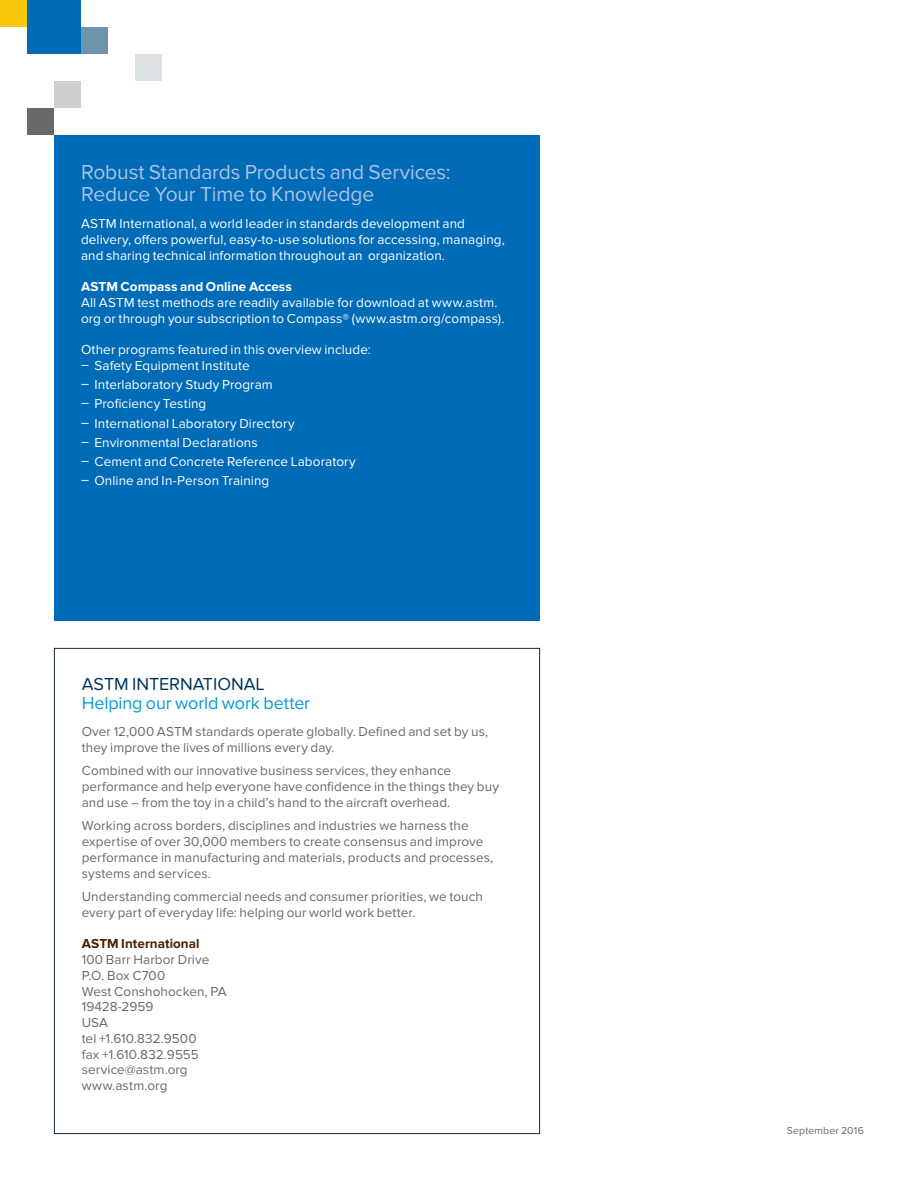
<style>
.page{position:relative;width:918px;height:1188px;background:#fff}
.page>*{position:absolute;margin:0;border:0;box-sizing:border-box;transform-origin:0 0}
.t1{font:21px/22.5px "Proxima Nova";letter-spacing:-.005em;color:#adc1e3}
.t2{font:18px "Proxima Nova Soft";letter-spacing:-.01em;color:#069ad9}
.t3{font:18px "Proxima Nova Soft";letter-spacing:-.01em;color:#00335b}
.t4{font:13.5px/15.8px "Proxima Nova";letter-spacing:.005em;color:#69696c}
.t5{font:13.5px/19.2px "Proxima Nova";letter-spacing:.005em;color:#fff}
.t6{font:700 13.5px "Proxima Nova";letter-spacing:.005em;color:#fff}
.t7{font:700 13.5px "Proxima Nova";color:#4b2100}
.t8{font:10.5px "Proxima Nova";letter-spacing:.015em;color:#69696c}
</style>
<div class="page">
<div style="left:54px;top:135px;width:486px;height:486px;background:#006bb6"></div>
<div style="left:0;top:0;width:27px;height:27px;background:#f9c709"></div>
<div style="left:135px;top:54px;width:27px;height:27px;background:#dce1e4"></div>
<div style="left:54px;top:81px;width:27px;height:27px;background:#cecfd1"></div>
<div style="left:27px;top:108px;width:27px;height:27px;background:#69696c"></div>
<div style="left:27px;top:0;width:54px;height:54px;background:#006bb6"></div>
<div style="left:81px;top:27px;width:27px;height:27px;background:#6e94ab"></div>
<h1 class="t1" style="left:81px;top:161px;width:371px">Robust Standards Products and Services:<br>Reduce Your Time to Knowledge</h1>
<p class="t5" style="left:81px;top:216px;width:425px;line-height:15.8px">ASTM International, a world leader in standards development and delivery, offers powerful, easy-to-use solutions for accessing, managing, and sharing technical information throughout an organization.</p>
<p class="t6" style="left:81px;top:279px;width:212px">ASTM Compass and Online Access</p>
<p class="t5" style="left:81px;top:295px;width:425px;line-height:15.8px">All ASTM test methods are readily available for download at www.astm. org or through your subscription to Compass® (www.astm.org/compass).</p>
<p class="t5" style="left:81px;top:342px;width:291px;line-height:15.8px">Other programs featured in this overview include: ͽ Safety Equipment Institute</p>
<p class="t5" style="left:81px;top:375px;width:276px">ͽ Interlaboratory Study Program<br>ͽ Proficiency Testing<br>ͽ International Laboratory Directory<br>ͽ Environmental Declarations<br>ͽ Cement and Concrete Reference Laboratory ͽ Online and In-Person Training</p>
<h2 class="t3" style="left:82px;top:673px;width:184px">ASTM INTERNATIONAL</h2>
<h2 class="t2" style="left:82px;top:693px;width:230px">Helping our world work better</h2>
<p class="t4" style="left:82px;top:724px;width:408px">Over 12,000 ASTM standards operate globally. Defined and set by us, they improve the lives of millions every day.</p>
<p class="t4" style="left:82px;top:763px;width:419px">Combined with our innovative business services, they enhance performance and help everyone have confidence in the things they buy and use – from the toy in a child’s hand to the aircraft overhead.</p>
<p class="t4" style="left:82px;top:818px;width:413px">Working across borders, disciplines and industries we harness the expertise of over 30,000 members to create consensus and improve performance in manufacturing and materials, products and processes, systems and services.</p>
<p class="t4" style="left:82px;top:889px;width:403px">Understanding commercial needs and consumer priorities, we touch every part of everyday life: helping our world work better.</p>
<p class="t7" style="left:82px;top:936px;width:119px">ASTM International</p>
<p class="t4" style="left:82px;top:952px;width:146px">100 Barr Harbor Drive<br>P.O. Box C700<br>West Conshohocken, PA<br>19428-2959<br>USA<br>tel +1.610.832.9500<br>fax +1.610.832.9555 service@astm.org www.astm.org</p>
<p class="t8" style="left:787px;top:1124px;width:79px">September 2016</p>
</div>
